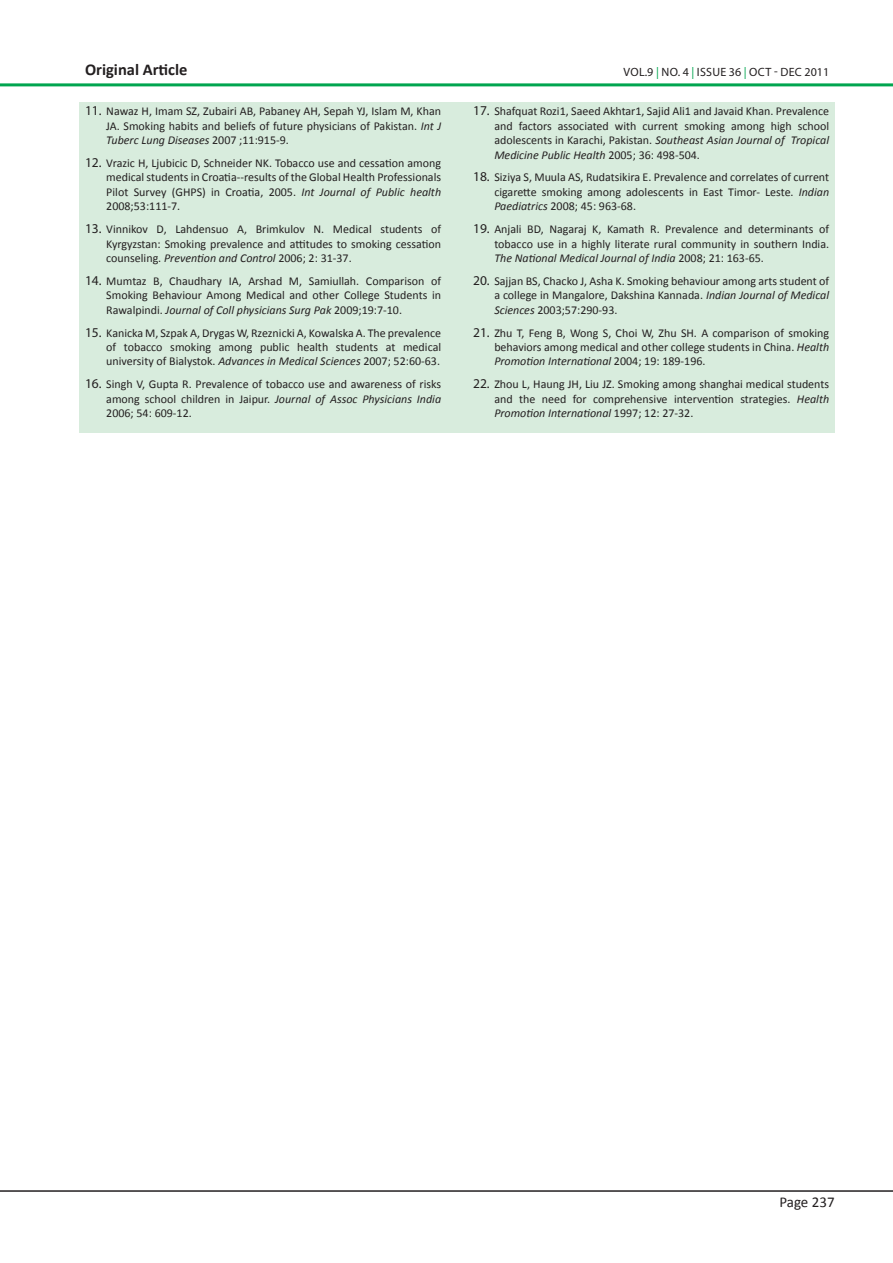
<style>
.page{position:relative;width:893px;height:1263px;background:#fff}
.page>*{position:absolute;margin:0;border:0;box-sizing:border-box;transform-origin:0 0}
.Abstract_Words{font:700 16.5px "Calibri";color:#231f20}
.t1{font:15px "Calibri";color:#231f20}
.Refrence_Text{font:12px/14.4px "Calibri";color:#231f20;text-align:justify}
.t2{font:12px "Myriad Pro";letter-spacing:.02em;color:#231f20}
.s1{font-family:"Myriad Pro";font-size:13.5px}
.s2{font-style:italic}
.s3{color:#00a54f}
</style>
<div class="page">
<hr style="left:0;top:1190px;width:893px;height:2px;background:#231f20">
<hr style="left:0;top:83px;width:893px;height:3px;background:#00a54f">
<div style="left:79px;top:102px;width:756px;height:331px;background:#d8ecdd"></div>
<p class="Abstract_Words" style="left:85px;top:58px;width:104px">Original Article</p>
<p class="Refrence_Text" style="left:106px;top:104px;width:336px;text-indent:-21px"><span class="s1">11.</span> Nawaz H, Imam SZ, Zubairi AB, Pabaney AH, Sepah YJ, Islam M, Khan JA. Smoking habits and beliefs of future physicians of Pakistan. <span class="s2">Int J Tuberc Lung Diseases</span> 2007 ;11:915-9.</p>
<p class="Refrence_Text" style="left:106px;top:156px;width:336px;text-indent:-21px"><span class="s1">12.</span> Vrazic H, Ljubicic D, Schneider NK. Tobacco use and cessation among medical students in Croatia--results of the Global Health Professionals Pilot Survey (GHPS) in Croatia, 2005. <span class="s2">Int Journal of Public health </span>2008;53:111-7.</p>
<p class="Refrence_Text" style="left:106px;top:222px;width:336px;text-indent:-21px"><span class="s1">13.</span> Vinnikov D, Lahdensuo A, Brimkulov N. Medical students of Kyrgyzstan: Smoking prevalence and attitudes to smoking cessation counseling. <span class="s2">Prevention and Control</span> 2006; 2: 31-37.</p>
<p class="Refrence_Text" style="left:106px;top:274px;width:336px;text-indent:-21px"><span class="s1">14.</span> Mumtaz B, Chaudhary IA, Arshad M, Samiullah. Comparison of Smoking Behaviour Among Medical and other College Students in Rawalpindi. <span class="s2">Journal of Coll physicians Surg Pak</span> 2009;19:7-10.</p>
<p class="Refrence_Text" style="left:106px;top:325px;width:336px;text-indent:-21px"><span class="s1">15.</span> Kanicka M, Szpak A, Drygas W, Rzeznicki A, Kowalska A. The prevalence of tobacco smoking among public health students at medical university of Bialystok. <span class="s2">Advances in Medical Sciences</span> 2007; 52:60-63.</p>
<p class="Refrence_Text" style="left:106px;top:377px;width:336px;text-indent:-21px"><span class="s1">16.</span> Singh V, Gupta R. Prevalence of tobacco use and awareness of risks among school children in Jaipur. <span class="s2">Journal of Assoc Physicians India </span>2006; 54: 609-12.</p>
<p class="t2" style="left:624px;top:65px;width:207px">VOL.9 <span class="s3">|</span> NO. 4 <span class="s3">|</span> ISSUE 36 <span class="s3">|</span> OCT - DEC 2011</p>
<p class="Refrence_Text" style="left:494px;top:104px;width:336px;text-indent:-21px"><span class="s1">17.</span> Shafquat Rozi1, Saeed Akhtar1, Sajid Ali1 and Javaid Khan. Prevalence and factors associated with current smoking among high school adolescents in Karachi, Pakistan. <span class="s2">Southeast Asian Journal of Tropical Medicine Public Health</span> 2005; 36: 498-504.</p>
<p class="Refrence_Text" style="left:494px;top:170px;width:336px;text-indent:-21px"><span class="s1">18.</span> Siziya S, Muula AS, Rudatsikira E. Prevalence and correlates of current cigarette smoking among adolescents in East Timor- Leste. <span class="s2">Indian Paediatrics</span> 2008; 45: 963-68.</p>
<p class="Refrence_Text" style="left:494px;top:222px;width:336px;text-indent:-21px"><span class="s1">19.</span> Anjali BD, Nagaraj K, Kamath R. Prevalence and determinants of tobacco use in a highly literate rural community in southern India.<br><span class="s2">The National Medical Journal of India</span> 2008; 21: 163-65.</p>
<p class="Refrence_Text" style="left:494px;top:274px;width:336px;text-indent:-21px"><span class="s1">20.</span> Sajjan BS, Chacko J, Asha K. Smoking behaviour among arts student of a college in Mangalore, Dakshina Kannada. <span class="s2">Indian Journal of Medical Sciences</span> 2003;57:290-93.</p>
<p class="Refrence_Text" style="left:494px;top:325px;width:336px;text-indent:-21px"><span class="s1">21.</span> Zhu T, Feng B, Wong S, Choi W, Zhu SH. A comparison of smoking behaviors among medical and other college students in China. <span class="s2">Health Promotion International</span> 2004; 19: 189-196.</p>
<p class="Refrence_Text" style="left:494px;top:377px;width:336px;text-indent:-21px"><span class="s1">22.</span> Zhou L, Haung JH, Liu JZ. Smoking among shanghai medical students and the need for comprehensive intervention strategies. <span class="s2">Health Promotion International</span> 1997; 12: 27-32.</p>
<p class="t1" style="left:779px;top:1193px;width:57px">Page 237</p>
</div>
